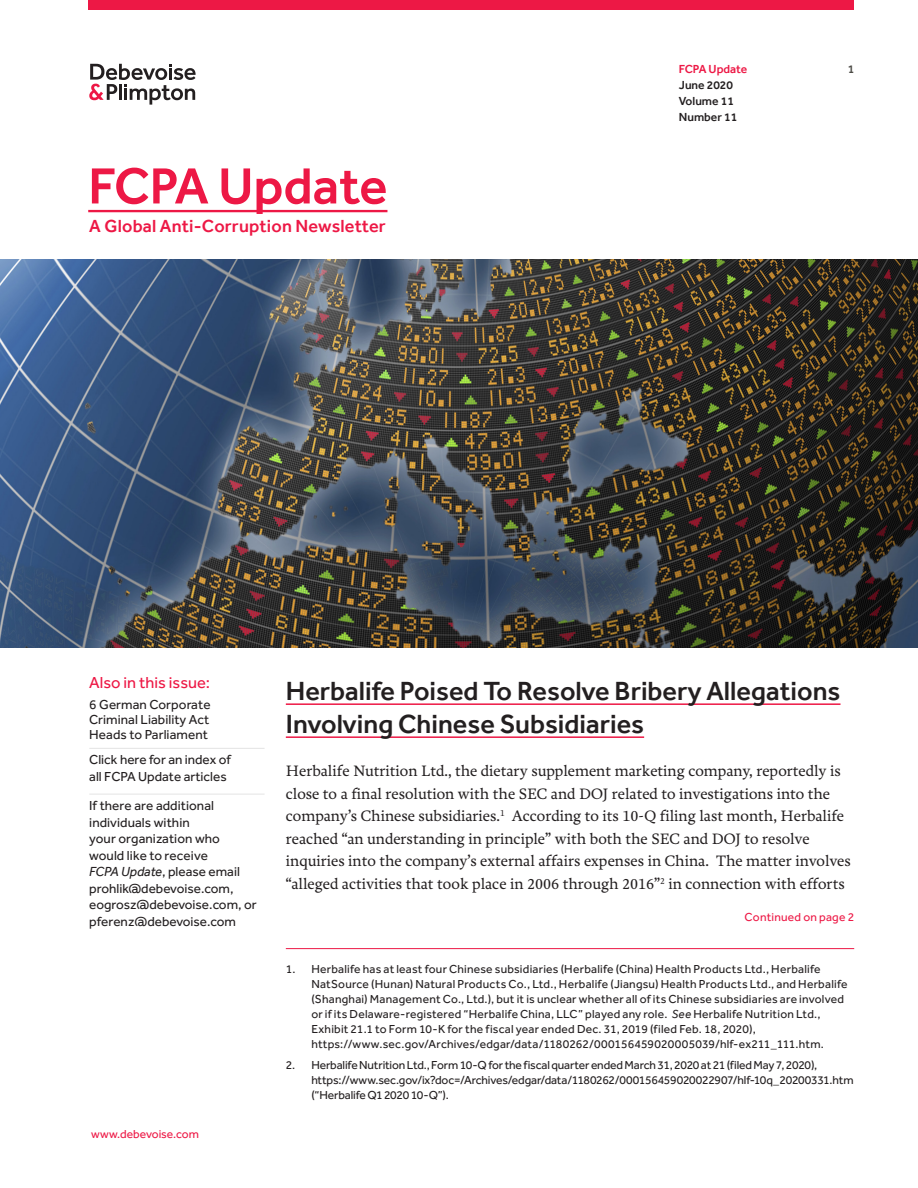
<style>
.page{position:relative;width:918px;height:1188px;background:#fff}
.page>*{position:absolute;margin:0;border:0;box-sizing:border-box;transform-origin:0 0}
.A_FCPA_Main_Title{font:500 52.5px "Effra";color:#ed1845}
.A_Hdline_w_underline{font:500 27px/33px "Effra";color:#231f20}
.A_Subhead_2{font:500 18px "Effra";letter-spacing:.01em;color:#ed1845}
.A_TOC_Red_text{font:16.5px "Effra";color:#ed1845}
.A_Text_No_Indent{font:500 15.75px/22.5px "Freya";color:#231f20}
.A_TOC_Text_w_Rule_af{font:13.5px/16.5px "Effra";color:#231f20}
.t1{font:12px/15px "Effra";letter-spacing:.015em;color:#231f20}
.t2{font:12px/15px "Effra";letter-spacing:-.01em;color:#231f20}
.t3{font:500 12px/15.8px "Effra";color:#231f20}
.A_Continued_from_Tex{font:12px "Effra";letter-spacing:-.005em;color:#ed1845}
.A_Continued_from_Tex-2{font:12px "Effra";letter-spacing:.015em;color:#ed1845}
.t4{font:500 12px "Effra";color:#ed1845}
.t5{font:500 12px "Effra";color:#4c4b46}
.s1{font-style:italic}
</style>
<div class="page">
<svg style="left:89px;top:64px;width:107px;height:41px"></svg>
<div style="left:88px;top:0;width:766px;height:10px;background:#ed1845"></div>
<img style="left:0;top:259px;width:918px;height:388px">
<hr style="left:88px;top:210px;width:299px;height:2px;background:#ed1845">
<hr style="left:286px;top:703px;width:555px;height:2px;background:#ed1845">
<hr style="left:286px;top:736px;width:358px;height:2px;background:#ed1845">
<hr style="left:286px;top:948px;width:568px;height:1px;background:#ed1845">
<hr style="left:89px;top:748px;width:176px;height:1px;background:#e4e4e4">
<hr style="left:89px;top:794px;width:176px;height:1px;background:#e4e4e4">
<p class="A_FCPA_Main_Title" style="left:88px;top:155px;width:301px">FCPA Update</p>
<p class="A_Subhead_2" style="left:89px;top:216px;width:298px">A Global Anti‑Corruption Newsletter</p>
<p class="t4" style="left:679px;top:62px;width:70px">FCPA Update</p>
<p class="t5" style="left:848px;top:62px;width:8px">1</p>
<p class="t3" style="left:679px;top:77px;width:60px">June 2020<br>Volume 11<br>Number 11</p>
<p class="A_TOC_Red_text" style="left:89px;top:673px;width:122px">Also in this issue:</p>
<p class="A_TOC_Text_w_Rule_af" style="left:89px;top:697px;width:123px;line-height:15px;text-align:justify">6 German Corporate Criminal Liability Act Heads to Parliament</p>
<p class="A_TOC_Text_w_Rule_af" style="left:89px;top:752px;width:143px">Click here for an index of all FCPA Update articles</p>
<p class="A_TOC_Text_w_Rule_af" style="left:89px;top:797px;width:169px">If there are additional individuals within<br>your organization who would like to receive<br><span class="s1">FCPA Update</span>, please email prohlik@debevoise.com, eogrosz@debevoise.com, or pferenz@debevoise.com</p>
<p class="A_Continued_from_Tex" style="left:91px;top:1127px;width:109px">www.debevoise.com</p>
<p class="A_Hdline_w_underline" style="left:286px;top:674px;width:556px">Herbalife Poised To Resolve Bribery Allegations<br>Involving Chinese Subsidiaries</p>
<p class="A_Text_No_Indent" style="left:286px;top:761px;width:567px">Herbalife Nutrition Ltd., the dietary supplement marketing company, reportedly is close to a final resolution with the SEC and DOJ related to investigations into the company’s Chinese subsidiaries.<sup>1</sup> According to its 10-Q filing last month, Herbalife reached “an understanding in principle” with both the SEC and DOJ to resolve inquiries into the company’s external affairs expenses in China. The matter involves “alleged activities that took place in 2006 through 2016”<sup>2</sup> in connection with efforts</p>
<p class="A_Continued_from_Tex-2" style="left:745px;top:910px;width:111px">Continued on page 2</p>
<p class="t1" style="left:311px;top:961px;width:538px;text-indent:-26px">1. Herbalife has at least four Chinese subsidiaries (Herbalife (China) Health Products Ltd., Herbalife NatSource (Hunan) Natural Products Co., Ltd., Herbalife (Jiangsu) Health Products Ltd., and Herbalife (Shanghai) Management Co., Ltd.), but it is unclear whether all of its Chinese subsidiaries are involved or if its Delaware-registered “Herbalife China, LLC” played any role. <span class="s1">See</span> Herbalife Nutrition Ltd., Exhibit 21.1 to Form 10-K for the fiscal year ended Dec. 31, 2019 (filed Feb. 18, 2020), https://www.sec.gov/Archives/edgar/data/1180262/000156459020005039/hlf-ex211_111.htm.</p>
<p class="t2" style="left:311px;top:1057px;width:544px;text-indent:-26px">2. Herbalife Nutrition Ltd., Form 10-Q for the fiscal quarter ended March 31, 2020 at 21 (filed May 7, 2020), https://www.sec.gov/ix?doc=/Archives/edgar/data/1180262/000156459020022907/hlf-10q_20200331.htm (“Herbalife Q1 2020 10-Q”).</p>
</div>
